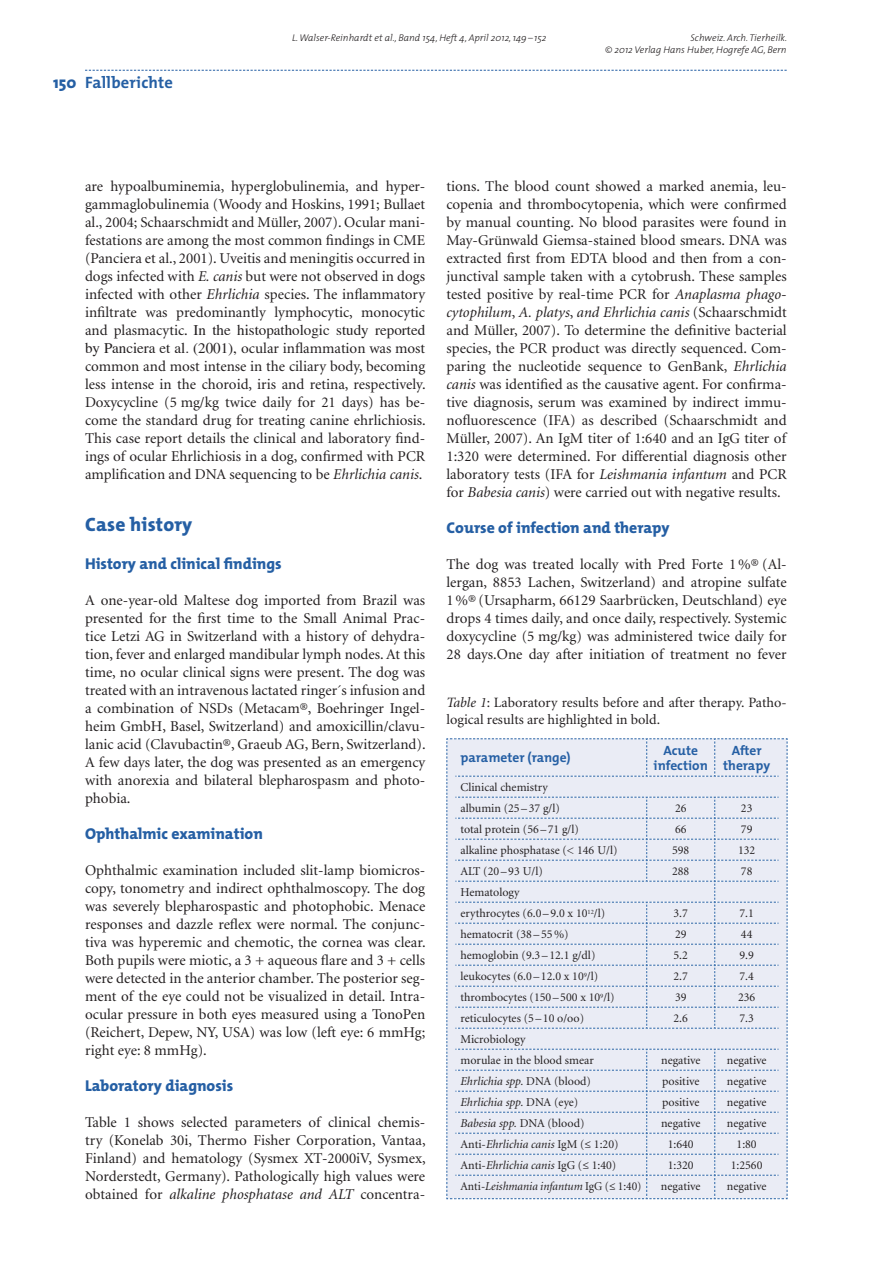
<style>
.page{position:relative;width:893px;height:1263px;background:#fff}
.page>*{position:absolute;margin:0;border:0;box-sizing:border-box;transform-origin:0 0}
.t1{font:800 19.5px "The Mix";letter-spacing:.01em;color:#255fa4}
.t2{font:700 16.5px "The Mix";letter-spacing:.01em;color:#255fa4}
.t3{font:800 15.75px "The Mix";color:#255fa4}
.t4{font:15px/18px "Minion";color:#231f20;text-align:justify}
.t5{font:15px "Times";color:#231f20}
.t6{font:14.25px/16.5px "Minion";color:#231f20}
.t7{font:700 13.5px/15px "The Mix";color:#255fa4;text-align:center}
.t8{font:12px/21px "Minion";color:#231f20}
.t9{font:italic 12px "Minion";color:#231f20}
.t10{font:italic 300 9.75px/12px "The Mix";color:#231f20;text-align:right}
.s1{font-weight:800}
.s2{font-style:italic}
.s3{font-family:"Minion"}
.s4{font-family:"Times"}
.s5{font-style:normal}
</style>
<div class="page">
<svg style="left:85px;top:70px;width:702px;height:1px"></svg>
<svg style="left:446px;top:738px;width:342px;height:461px;background:#e4e8f2"></svg>
<p class="t2" style="left:53px;top:76px;width:121px"><span class="s1">150</span> Fallberichte</p>
<p class="t10" style="left:292px;top:33px;width:256px">L. Walser-Reinhardt et al., Band 154, Heft 4, April 2012, 149 – 152</p>
<p class="t10" style="left:605px;top:33px;width:183px">Schweiz. Arch. Tierheilk.<br>© 2012 Verlag Hans Huber, Hogrefe AG, Bern</p>
<p class="t4" style="left:85px;top:179px;width:342px">are hypoalbuminemia, hyperglobulinemia, and hyper&shy;gammaglobulinemia (Woody and Hoskins, 1991; Bullaet al., 2004; Schaarschmidt and Müller, 2007). Ocular mani&shy;festations are among the most common findings in CME (Panciera et al., 2001). Uveitis and meningitis occurred in dogs infected with <span class="s2">E. canis</span> but were not observed in dogs infected with other <span class="s2">Ehrlichia</span> species. The inflammatory infiltrate was predominantly lymphocytic, monocytic</p>
<p class="t5" style="left:85px;top:323px;width:342px"><span class="s3">and plasmacytic.</span> In the histopathologic study reported</p>
<p class="t4" style="left:85px;top:341px;width:342px"><span class="s4">by Panciera et al. (2001),</span> ocular inflammation was most common and most intense in the ciliary body, becoming less intense in the choroid, iris and retina, respectively.<br>Doxycycline (5 mg/kg twice daily for 21 days) has be&shy;come the standard drug for treating canine ehrlichiosis.<br>This case report details the clinical and laboratory find&shy;ings of ocular Ehrlichiosis in a dog, confirmed with PCR amplification and DNA sequencing to be <span class="s2">Ehrlichia canis</span>.</p>
<h1 class="t1" style="left:85px;top:516px;width:109px">Case history</h1>
<p class="t3" style="left:85px;top:557px;width:198px">History and clinical findings</p>
<p class="t4" style="left:85px;top:593px;width:342px">A one-year-old Maltese dog imported from Brazil was presented for the first time to the Small Animal Prac&shy;tice Letzi AG in Switzerland with a history of dehydra&shy;tion, fever and enlarged mandibular lymph nodes. At this time, no ocular clinical signs were present. The dog was treated with an intravenous lactated ringer´s infusion and a combination of NSDs (Metacam®, Boehringer Ingel&shy;heim GmbH, Basel, Switzerland) and amoxicillin/clavu&shy;lanic acid (Clavubactin®, Graeub AG, Bern, Switzerland).<br>A few days later, the dog was presented as an emergency with anorexia and bilateral blepharospasm and photo&shy;phobia.</p>
<p class="t3" style="left:85px;top:827px;width:179px">Ophthalmic examination</p>
<p class="t4" style="left:85px;top:863px;width:342px">Ophthalmic examination included slit-lamp biomicros&shy;copy, tonometry and indirect ophthalmoscopy. The dog was severely blepharospastic and photophobic. Menace responses and dazzle reflex were normal. The conjunc&shy;tiva was hyperemic and chemotic, the cornea was clear.<br>Both pupils were miotic, a 3 + aqueous flare and 3 + cells were detected in the anterior chamber. The posterior seg&shy;ment of the eye could not be visualized in detail. Intra&shy;ocular pressure in both eyes measured using a TonoPen (Reichert, Depew, NY, USA) was low (left eye: 6 mmHg; right eye: 8 mmHg).</p>
<p class="t3" style="left:85px;top:1079px;width:150px">Laboratory diagnosis</p>
<p class="t4" style="left:85px;top:1115px;width:342px">Table 1 shows selected parameters of clinical chemis&shy;try (Konelab 30i, Thermo Fisher Corporation, Vantaa, Finland) and hematology (Sysmex XT-2000iV, Sysmex, Norderstedt, Germany). Pathologically high values were obtained for <span class="s2">alkaline phosphatase and ALT</span> concentra-</p>
<p class="t4" style="left:446px;top:179px;width:342px">tions. The blood count showed a marked anemia, leu&shy;copenia and thrombocytopenia, which were confirmed by manual counting. No blood parasites were found in May-Grünwald Giemsa-stained blood smears. DNA was extracted first from EDTA blood and then from a con&shy;junctival sample taken with a cytobrush. These samples tested positive by real-time PCR for <span class="s2">Anaplasma phago&shy;cytophilum</span>, <span class="s2">A. platys</span>, <span class="s2">and Ehrlichia canis</span> (Schaarschmidt and Müller, 2007). To determine the definitive bacterial species, the PCR product was directly sequenced. Com&shy;paring the nucleotide sequence to GenBank, <span class="s2">Ehrlichia canis</span> was identified as the causative agent. For confirma&shy;tive diagnosis, serum was examined by indirect immu&shy;nofluorescence (IFA) as described (Schaarschmidt and Müller, 2007). An IgM titer of 1:640 and an IgG titer of 1:320 were determined. For differential diagnosis other laboratory tests (IFA for <span class="s2">Leishmania infantum</span> and PCR for <span class="s2">Babesia canis</span>) were carried out with negative results.</p>
<p class="t3" style="left:446px;top:521px;width:225px">Course of infection and therapy</p>
<p class="t4" style="left:446px;top:557px;width:342px">The dog was treated locally with Pred Forte 1 %® (Al&shy;lergan, 8853 Lachen, Switzerland) and atropine sulfate 1 %® (Ursapharm, 66129 Saarbrücken, Deutschland) eye drops 4 times daily, and once daily, respectively. Systemic doxycycline (5 mg/kg) was administered twice daily for 28 days.One day after initiation of treatment no fever</p>
<p class="t6" style="left:446px;top:696px;width:342px"><span class="s2">Table 1</span>: Laboratory results before and after therapy. Patho&shy;logical results are highlighted in bold.</p>
<p class="t7" style="left:460px;top:751px;width:112px">parameter (range)</p>
<p class="t7" style="left:654px;top:744px;width:56px">Acute infection</p>
<p class="t7" style="left:723px;top:744px;width:48px">After therapy</p>
<p class="t8" style="left:460px;top:778px;width:101px">Clinical chemistry albumin (25 – 37 g/l)</p>
<p class="t8" style="left:675px;top:799px;width:13px">26</p>
<p class="t8" style="left:741px;top:799px;width:13px">23</p>
<p class="t8" style="left:460px;top:820px;width:120px">total protein (56 – 71 g/l)</p>
<p class="t8" style="left:675px;top:820px;width:13px">66</p>
<p class="t8" style="left:741px;top:820px;width:13px">79</p>
<p class="t8" style="left:460px;top:841px;width:158px">alkaline phosphatase (&lt; 146 U/l)</p>
<p class="t8" style="left:672px;top:841px;width:19px">598</p>
<p class="t8" style="left:738px;top:841px;width:19px">132</p>
<p class="t8" style="left:460px;top:862px;width:84px">ALT (20 – 93 U/l)</p>
<p class="t8" style="left:672px;top:862px;width:19px">288</p>
<p class="t8" style="left:741px;top:862px;width:13px">78</p>
<p class="t8" style="left:460px;top:883px;width:146px">Hematology<br>erythrocytes (6.0 – 9.0 x 10<sup>12</sup>/l)</p>
<p class="t8" style="left:673px;top:904px;width:16px">3.7</p>
<p class="t8" style="left:739px;top:904px;width:16px">7.1</p>
<p class="t8" style="left:460px;top:925px;width:110px">hematocrit (38 – 55 %)</p>
<p class="t8" style="left:675px;top:925px;width:13px">29</p>
<p class="t8" style="left:741px;top:925px;width:13px">44</p>
<p class="t8" style="left:460px;top:946px;width:136px">hemoglobin (9.3 – 12.1 g/dl)</p>
<p class="t8" style="left:673px;top:946px;width:16px">5.2</p>
<p class="t8" style="left:739px;top:946px;width:16px">9.9</p>
<p class="t8" style="left:460px;top:967px;width:139px">leukocytes (6.0 – 12.0 x 10<sup>9</sup>/l)</p>
<p class="t8" style="left:673px;top:967px;width:16px">2.7</p>
<p class="t8" style="left:739px;top:967px;width:16px">7.4</p>
<p class="t8" style="left:460px;top:988px;width:156px">thrombocytes (150 – 500 x 10<sup>9</sup>/l)</p>
<p class="t8" style="left:675px;top:988px;width:13px">39</p>
<p class="t8" style="left:738px;top:988px;width:19px">236</p>
<p class="t8" style="left:460px;top:1009px;width:125px">reticulocytes (5 – 10 o/oo)</p>
<p class="t8" style="left:673px;top:1009px;width:16px">2.6</p>
<p class="t8" style="left:739px;top:1009px;width:16px">7.3</p>
<p class="t8" style="left:460px;top:1030px;width:135px">Microbiology<br>morulae in the blood smear</p>
<p class="t8" style="left:661px;top:1051px;width:41px">negative</p>
<p class="t8" style="left:727px;top:1051px;width:41px">negative</p>
<p class="t9" style="left:460px;top:1077px;width:132px">Ehrlichia spp. <span class="s5">DNA (blood)</span></p>
<p class="t8" style="left:662px;top:1072px;width:39px">positive</p>
<p class="t8" style="left:727px;top:1072px;width:41px">negative</p>
<p class="t9" style="left:460px;top:1098px;width:119px">Ehrlichia spp. <span class="s5">DNA (eye)</span></p>
<p class="t8" style="left:662px;top:1093px;width:39px">positive</p>
<p class="t8" style="left:727px;top:1093px;width:41px">negative</p>
<p class="t9" style="left:460px;top:1119px;width:125px">Babesia spp. <span class="s5">DNA (blood)</span></p>
<p class="t8" style="left:661px;top:1114px;width:41px">negative</p>
<p class="t8" style="left:727px;top:1114px;width:41px">negative</p>
<p class="t8" style="left:460px;top:1135px;width:160px">Anti-<span class="s2">Ehrlichia canis</span> IgM (≤ 1:20)</p>
<p class="t8" style="left:668px;top:1135px;width:27px">1:640</p>
<p class="t8" style="left:737px;top:1135px;width:22px">1:80</p>
<p class="t8" style="left:460px;top:1156px;width:157px">Anti-<span class="s2">Ehrlichia canis</span> IgG (≤ 1:40)</p>
<p class="t8" style="left:668px;top:1156px;width:27px">1:320</p>
<p class="t8" style="left:731px;top:1156px;width:33px">1:2560</p>
<p class="t9" style="left:460px;top:1182px;width:183px"><span class="s5">Anti-</span>Leishmania infantum <span class="s5">IgG (≤ 1:40)</span></p>
<p class="t8" style="left:661px;top:1177px;width:41px">negative</p>
<p class="t8" style="left:727px;top:1177px;width:41px">negative</p>
</div>
